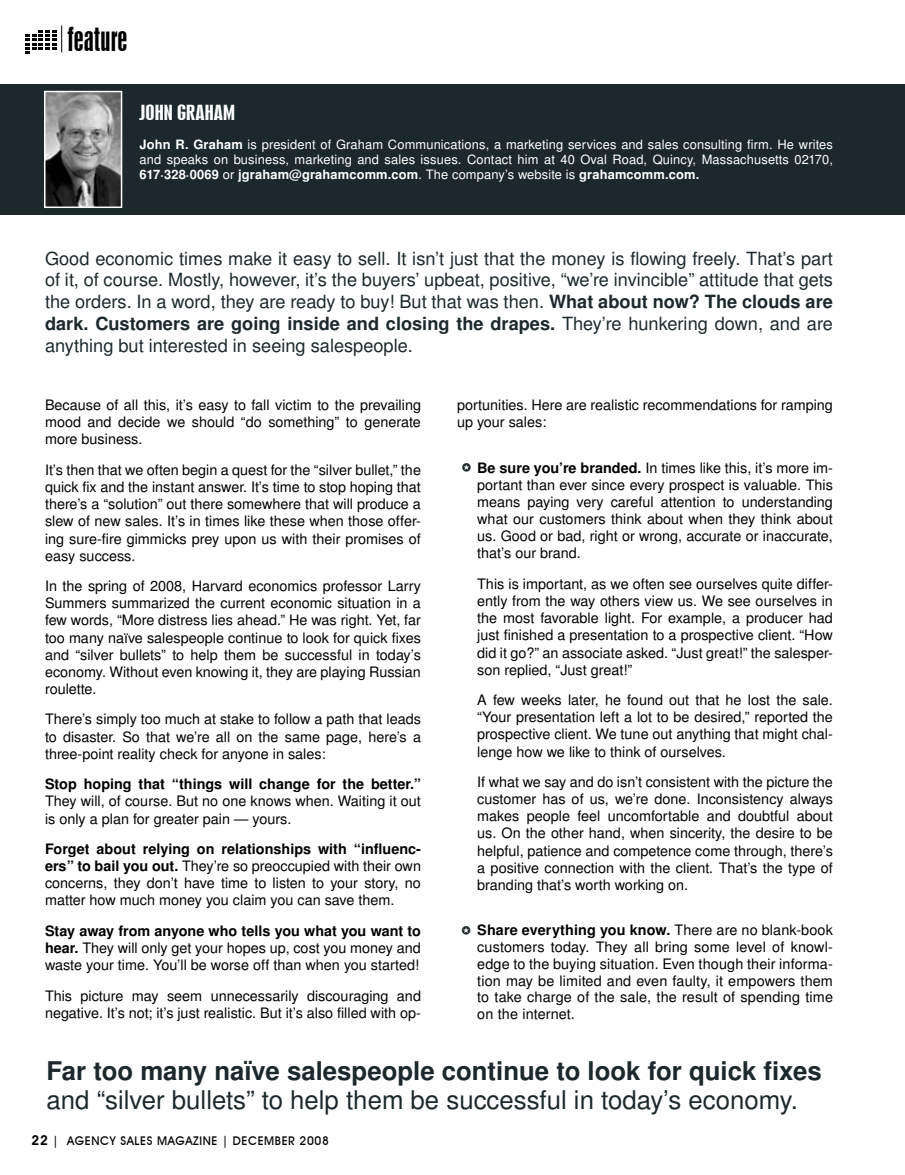
<style>
.page{position:relative;width:905px;height:1175px;background:#fff}
.page>*{position:absolute;margin:0;border:0;box-sizing:border-box;transform-origin:0 0}
.t1{font:31.05px "Swiss 924 BT Regular B";color:#000}
.t2{font:25.5px "Turkish Sans SSK";color:#1c282c}
.t3{font:700 25.5px "Turkish Sans SSK";color:#1c282c}
.t4{font:19.5px "Swiss 924 BT Regular B";color:#fff;scale:1.25 1}
.t5{font:18px/21.8px "Turkish Sans SSK";color:#1c282c;text-align:justify}
.t6{font:14.25px/17.1px "Turkish Sans SSK";color:#000;text-align:justify}
.t7{font:700 14.25px "Turkish Sans SSK";color:#000}
.t8{font:12.75px/15.3px "Turkish Sans SSK";letter-spacing:.01em;color:#fff;text-align:justify}
.t9{font:500 12px "Avant Garde IT Cby BT";letter-spacing:.05em;color:#000}
.s1{font-weight:700}
.s2{font-family:"Arial"}
.s3{font-weight:600;font-size:13.5px}
</style>
<div class="page">
<svg style="left:26px;top:26px;width:36px;height:28px"></svg>
<div style="left:0;top:84px;width:904px;height:130px;background:#1c282c"></div>
<img style="left:47px;top:94px;width:72px;height:111px">
<div style="left:44px;top:91px;width:78px;height:117px;border:2px solid #fff"></div>
<h1 class="t1" style="left:68px;top:20px;width:61px">FEATURE</h1>
<h3 class="t4" style="left:140px;top:101px;width:78px">JOHN GRAHAM</h3>
<p class="t8" style="left:140px;top:136px;width:695px"><span class="s1">John R. Graham</span> is president of Graham Communications, a marketing services and sales consulting firm. He writes and speaks on business, marketing and sales issues. Contact him at 40 Oval Road, Quincy, Massachusetts 02170, <span class="s1">617·328·0069</span> or <span class="s1">jgraham@grahamcomm.com</span>. The company’s website is <span class="s1">grahamcomm.com.</span></p>
<p class="t5" style="left:45px;top:247px;width:789px">Good economic times make it easy to sell. It isn’t just that the money is flowing freely. That’s part of it, of course. Mostly, however, it’s the buyers’ upbeat, positive, “we’re invincible” attitude that gets the orders. In a word, they are ready to buy! But that was then. <span class="s1">What about now? The clouds are dark. Customers are going inside and closing the drapes.</span> They’re hunkering down, and are anything but interested in seeing salespeople.</p>
<p class="t6" style="left:45px;top:396px;width:377px">Because of all this, it’s easy to fall victim to the prevailing mood and decide we should “do something” to generate more business.</p>
<p class="t6" style="left:45px;top:461px;width:377px">It’s then that we often begin a quest for the “silver bullet,” the quick fix and the instant answer. It’s time to stop hoping that there’s a “solution” out there somewhere that will produce a slew of new sales. It’s in times like these when those offer&shy;ing sure-fire gimmicks prey upon us with their promises of easy success.</p>
<p class="t6" style="left:45px;top:577px;width:377px">In the spring of 2008, Harvard economics professor Larry Summers summarized the current economic situation in a few words, “More distress lies ahead.” He was right. Yet, far too many na<span class="s2">ï</span>ve salespeople continue to look for quick fixes and “silver bullets” to help them be successful in today’s economy. Without even knowing it, they are playing Russian roulette.</p>
<p class="t6" style="left:45px;top:710px;width:377px">There’s simply too much at stake to follow a path that leads to disaster. So that we’re all on the same page, here’s a three-point reality check for anyone in sales:</p>
<p class="t7" style="left:45px;top:775px;width:377px">Stop hoping that “things will change for the better.”</p>
<p class="t6" style="left:45px;top:792px;width:377px">They will, of course. But no one knows when. Waiting it out is only a plan for greater pain — yours.</p>
<p class="t6" style="left:45px;top:840px;width:377px"><span class="s1">Forget about relying on relationships with “influenc&shy;ers” to bail you out.</span> They’re so preoccupied with their own concerns, they don’t have time to listen to your story, no matter how much money you claim you can save them.</p>
<p class="t6" style="left:45px;top:922px;width:377px"><span class="s1">Stay away from anyone who tells you what you want to hear.</span> They will only get your hopes up, cost you money and waste your time. You’ll be worse off than when you started!</p>
<p class="t6" style="left:45px;top:987px;width:377px">This picture may seem unnecessarily discouraging and negative. It’s not; it’s just realistic. But it’s also filled with op-</p>
<p class="t6" style="left:457px;top:396px;width:377px">portunities. Here are realistic recommendations for ramping up your sales:</p>
<p class="t6" style="left:477px;top:459px;width:357px"><span class="s1">Be sure you’re branded.</span> In times like this, it’s more im&shy;portant than ever since every prospect is valuable. This means paying very careful attention to understanding what our customers think about when they think about us. Good or bad, right or wrong, accurate or inaccurate, that’s our brand.</p>
<p class="t6" style="left:477px;top:575px;width:357px">This is important, as we often see ourselves quite differ&shy;ently from the way others view us. We see ourselves in the most favorable light. For example, a producer had just finished a presentation to a prospective client. “How did it go?” an associate asked. “Just great!” the salesper&shy;son replied, “Just great!”</p>
<p class="t6" style="left:477px;top:691px;width:357px">A few weeks later, he found out that he lost the sale. “Your presentation left a lot to be desired,” reported the prospective client. We tune out anything that might chal&shy;lenge how we like to think of ourselves.</p>
<p class="t6" style="left:477px;top:773px;width:357px">If what we say and do isn’t consistent with the picture the customer has of us, we’re done. Inconsistency always makes people feel uncomfortable and doubtful about us. On the other hand, when sincerity, the desire to be helpful, patience and competence come through, there’s a positive connection with the client. That’s the type of branding that’s worth working on.</p>
<p class="t6" style="left:477px;top:921px;width:357px"><span class="s1">Share everything you know.</span> There are no blank-book customers today. They all bring some level of knowl&shy;edge to the buying situation. Even though their informa&shy;tion may be limited and even faulty, it empowers them to take charge of the sale, the result of spending time on the internet.</p>
<h2 class="t3" style="left:46px;top:1056px;width:776px">Far too many naïve salespeople continue to look for quick fixes</h2>
<h2 class="t2" style="left:46px;top:1084px;width:752px">and “silver bullets” to help them be successful in today’s economy.</h2>
<p class="t9" style="left:32px;top:1133px;width:299px"><span class="s3">22</span> | AGENCY SALES MAGAZINE | DECEMBER 2008</p>
</div>
